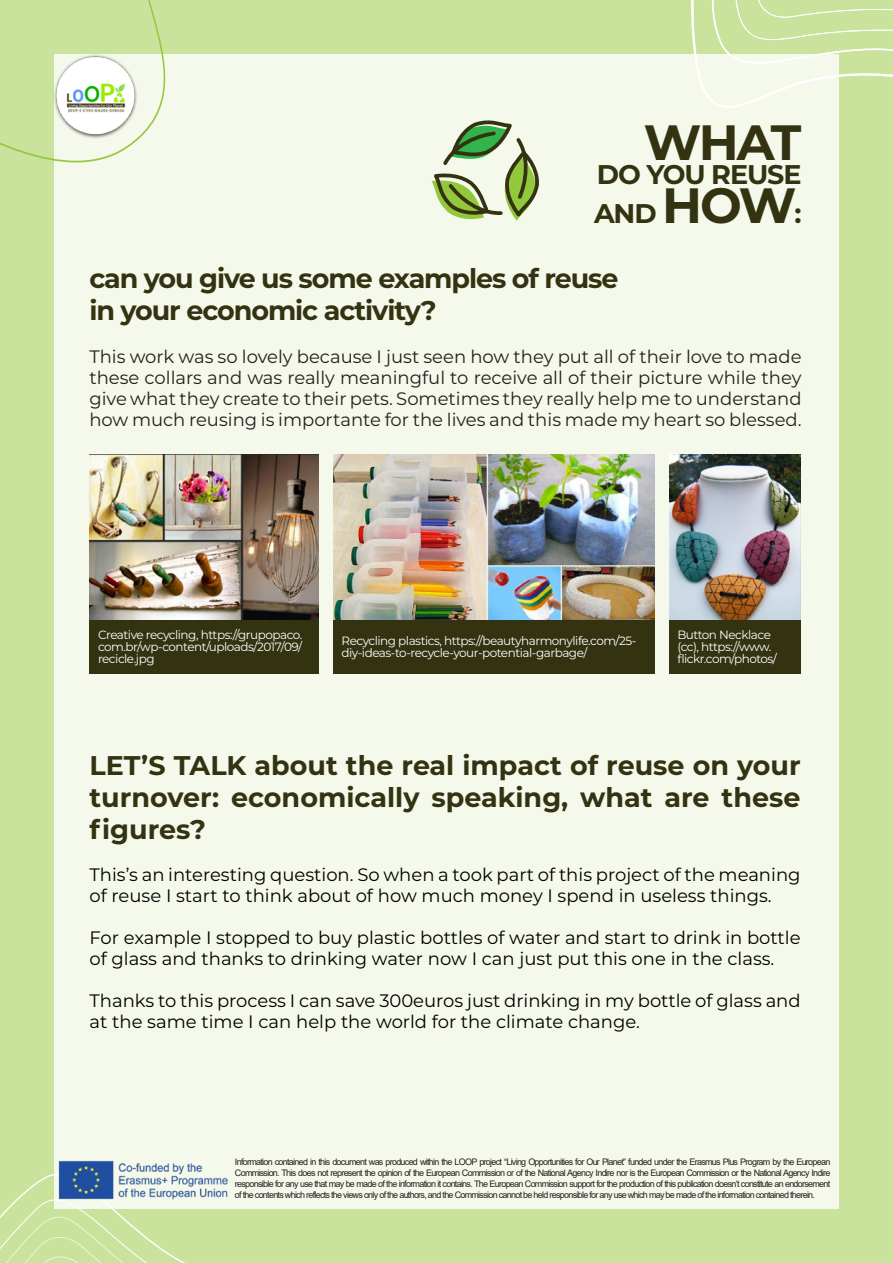
<style>
.page{position:relative;width:893px;height:1263px;background:#fff}
.page>*{position:absolute;margin:0;border:0;box-sizing:border-box;transform-origin:0 0}
.t1{font:700 49.5px "Montserrat";color:#333211}
.t2{font:700 27px/32.4px "Montserrat";letter-spacing:-.04em;color:#333211;text-align:justify}
.t3{font:18px/21px "Montserrat";color:#000}
.t4{font:18px/21px "Montserrat";color:#231f20;text-align:justify}
.t5{font:12px/12px "Montserrat";letter-spacing:-.04em;color:#fff}
.t6{font:9px/10.9px "Arial";letter-spacing:-.08em;color:#231f20;text-align:justify}
.s1{font-size:49.5px}
</style>
<div class="page">
<div style="left:0;top:0;width:892px;height:1263px;background:#c9e39d"></div>
<svg style="left:0;top:1174px;width:323px;height:89px"></svg>
<div style="left:54px;top:54px;width:785px;height:1154px;background:#f4f9eb"></div>
<svg style="left:0;top:0;width:166px;height:162px"></svg>
<hr style="left:892px;top:0;width:1px;height:1263px;background:#94c83c">
<svg style="left:691px;top:0;width:202px;height:108px"></svg>
<img style="left:54px;top:1160px;width:174px;height:41px">
<svg style="left:431px;top:120px;width:108px;height:101px"></svg>
<img style="left:334px;top:454px;width:320px;height:167px">
<img style="left:89px;top:455px;width:230px;height:166px">
<img style="left:669px;top:454px;width:132px;height:167px">
<div style="left:89px;top:621px;width:230px;height:53px;background:#333211"></div>
<div style="left:669px;top:621px;width:132px;height:53px;background:#333211"></div>
<div style="left:333px;top:621px;width:321px;height:53px;background:#333211"></div>
<p class="t1" style="left:644px;top:107px;width:159px">WHAT</p>
<p class="t2" style="left:597px;top:157px;width:206px">DO YOU REUSE</p>
<p class="t2" style="left:594px;top:196px;width:209px">AND <span class="s1">HOW</span>:</p>
<p class="t2" style="left:89px;top:261px;width:531px">can you give us some examples of reuse</p>
<p class="t2" style="left:89px;top:293px;width:349px">in your economic activity?</p>
<p class="t4" style="left:89px;top:345px;width:714px">This work was so lovely because I just seen how they put all of their love to made these collars and was really meaningful to receive all of their picture while they give what they create to their pets. Sometimes they really help me to understand how much reusing is importante for the lives and this made my heart so blessed.</p>
<p class="t5" style="left:98px;top:629px;width:206px;text-align:justify">Creative recycling, https://grupopaco. com.br/wp-content/uploads/2017/09/ recicle.jpg</p>
<p class="t5" style="left:677px;top:629px;width:95px">Button Necklace</p>
<p class="t5" style="left:342px;top:634px;width:296px">Recycling plastics, https://beautyharmonylife.com/25- diy-ideas-to-recycle-your-potential-garbage/</p>
<p class="t5" style="left:677px;top:641px;width:101px">(cc), https://www. flickr.com/photos/</p>
<p class="t2" style="left:90px;top:747px;width:713px">LET’S TALK about the real impact of reuse on your turnover: economically speaking, what are these figures?</p>
<p class="t3" style="left:90px;top:864px;width:712px">This’s an interesting question. So when a took part of this project of the meaning of reuse I start to think about of how much money I spend in useless things.</p>
<p class="t3" style="left:90px;top:927px;width:713px">For example I stopped to buy plastic bottles of water and start to drink in bottle of glass and thanks to drinking water now I can just put this one in the class.</p>
<p class="t3" style="left:90px;top:990px;width:713px">Thanks to this process I can save 300euros just drinking in my bottle of glass and at the same time I can help the world for the climate change.</p>
<p class="t6" style="left:235px;top:1156px;width:597px">Information contained in this document was produced within the LOOP project “Living Opportunities for Our Planet” funded under the Erasmus Plus Program by the European Commission. This does not represent the opinion of the European Commission or of the National Agency Indire nor is the European Commission or the National Agency Indire responsible for any use that may be made of the information it contains. The European Commission support for the production of this publication doesn’t constitute an endorsement of the contents which reflects the views only of the authors, and the Commission cannot be held responsible for any use which may be made of the information contained therein.</p>
</div>
